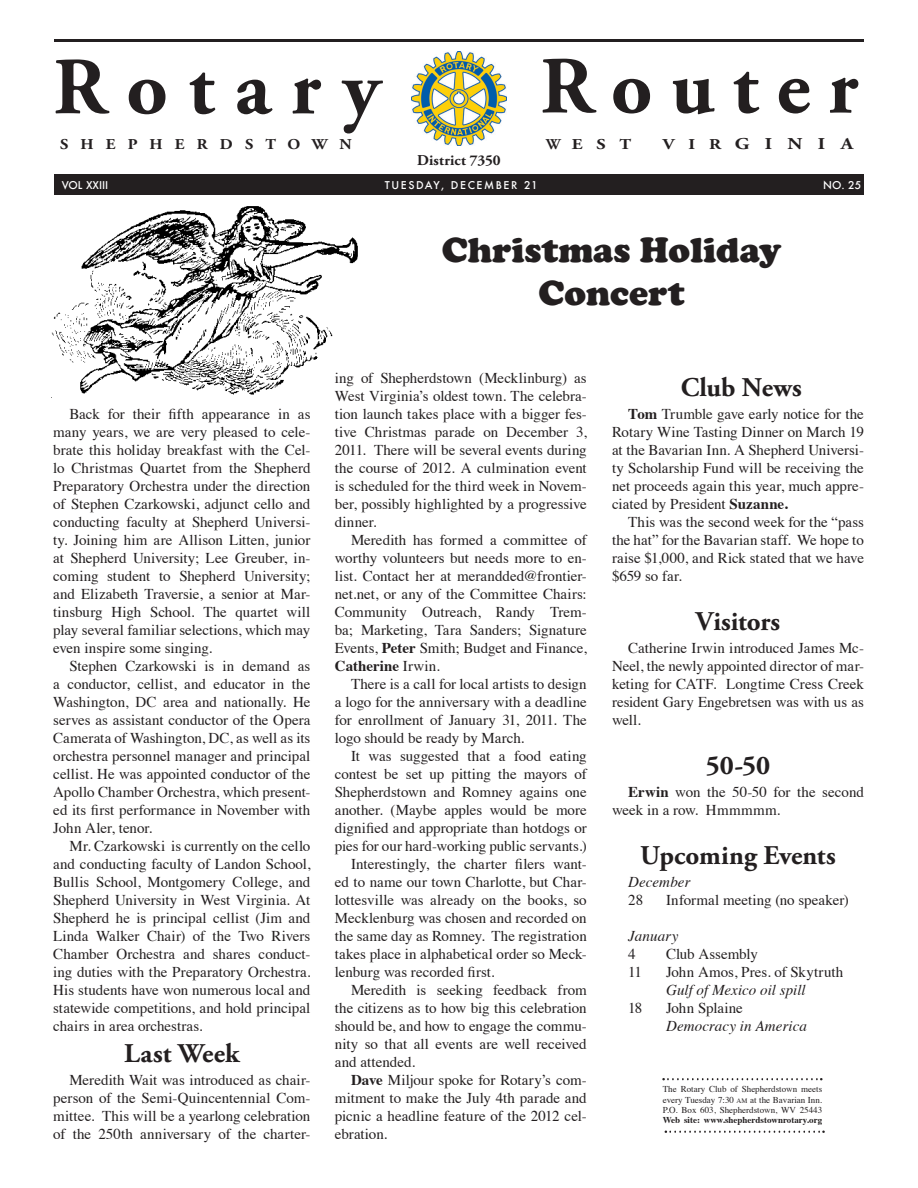
<style>
.page{position:relative;width:918px;height:1188px;background:#fff}
.page>*{position:absolute;margin:0;border:0;box-sizing:border-box;transform-origin:0 0}
.t1{font:700 81px "Adobe Garamond Pro";letter-spacing:.23em;color:#231f20}
.t2{font:900 36px "Cooper";color:#231f20}
.Titles{font:700 27px "Adobe Garamond Pro";color:#231f20}
.t3{font:700 16.5px "Adobe Garamond Pro";letter-spacing:.765em;color:#231f20;scale:1.21 1}
.Rotary_Paragraph_Sty{font:15px/18px "Times";color:#231f20;text-align:justify}
.Rotary_Paragraph_Sty-2{font:italic 15px "Times";letter-spacing:.005em;color:#231f20}
.t4{font:700 15px "Adobe Garamond Pro";letter-spacing:.74em;color:#231f20;scale:1.09 1}
.t5{font:700 15px "Adobe Garamond Pro";letter-spacing:.005em;color:#231f20}
.t6{font:700 15px "Adobe Garamond Pro";letter-spacing:.74em;color:#231f20}
.t7{font:500 10.5px "Futura";letter-spacing:.15em;color:#fff}
.t8{font:500 10.5px "Futura";color:#fff}
.t9{font:500 10.5px "Futura";letter-spacing:.13em;color:#fff}
.t10{font:9px/10.4px "Times";color:#231f20;text-align:justify}
.s1{font-size:15px}
.s2{font-weight:700}
.s3{font-size:6.75px}
</style>
<div class="page">
<hr style="left:54px;top:39px;width:810px;height:3px;background:#231f20">
<div style="left:54px;top:174px;width:810px;height:20px;background:#231f20"></div>
<img style="left:412px;top:51px;width:94px;height:95px">
<svg style="left:663px;top:1078px;width:159px;height:2px"></svg>
<svg style="left:665px;top:1131px;width:159px;height:2px"></svg>
<img style="left:51px;top:206px;width:307px;height:192px">
<p class="t1" style="left:53px;top:40px;width:329px">Rotary</p>
<p class="t1" style="left:540px;top:40px;width:320px">Router</p>
<p class="t4" style="left:60px;top:136px;width:269px">SHEPHERDSTOWN</p>
<p class="t6" style="left:546px;top:136px;width:87px">WEST</p>
<p class="t3" style="left:663px;top:134px;width:159px"><span class="s1">VIR</span>GINIA</p>
<p class="t8" style="left:62px;top:178px;width:48px">VOL XXIII</p>
<p class="t7" style="left:385px;top:178px;width:154px">TUESDAY, DECEMBER 21</p>
<p class="t9" style="left:823px;top:178px;width:40px">NO. 25</p>
<p class="t5" style="left:417px;top:151px;width:85px">District 7350</p>
<p class="t2" style="left:442px;top:228px;width:341px">Christmas Holiday</p>
<p class="t2" style="left:539px;top:272px;width:148px">Concert</p>
<p class="Rotary_Paragraph_Sty" style="left:335px;top:367px;width:253px">ing of Shepherdstown (Mecklinburg) as West Virginia’s oldest town. The celebra&shy;tion launch takes place with a bigger fes&shy;tive Christmas parade on December 3, 2011. There will be several events during the course of 2012. A culmination event is scheduled for the third week in Novem&shy;ber, possibly highlighted by a progressive dinner.</p>
<p class="Rotary_Paragraph_Sty" style="left:335px;top:529px;width:254px;text-indent:16px">Meredith has formed a committee of worthy volunteers but needs more to en&shy;list. Contact her at merandded@frontier&shy;net.net, or any of the Committee Chairs:<br>Community Outreach, Randy Trem&shy;ba; Marketing, Tara Sanders; Signature Events, <span class="s2">Peter</span> Smith; Budget and Finance, <span class="s2">Catherine</span> Irwin.</p>
<p class="Rotary_Paragraph_Sty" style="left:335px;top:673px;width:254px;text-indent:16px">There is a call for local artists to design a logo for the anniversary with a deadline for enrollment of January 31, 2011. The logo should be ready by March.</p>
<p class="Rotary_Paragraph_Sty" style="left:335px;top:745px;width:254px;text-indent:16px">It was suggested that a food eating contest be set up pitting the mayors of Shepherdstown and Romney agains one another. (Maybe apples would be more dignified and appropriate than hotdogs or pies for our hard-working public servants.)</p>
<p class="Rotary_Paragraph_Sty" style="left:335px;top:853px;width:254px;text-indent:16px">Interestingly, the charter filers want&shy;ed to name our town Charlotte, but Char&shy;lottesville was already on the books, so Mecklenburg was chosen and recorded on the same day as Romney. The registration takes place in alphabetical order so Meck&shy;lenburg was recorded first.</p>
<p class="Rotary_Paragraph_Sty" style="left:335px;top:979px;width:253px;text-indent:16px">Meredith is seeking feedback from the citizens as to how big this celebration should be, and how to engage the commu&shy;nity so that all events are well received and attended.</p>
<p class="Rotary_Paragraph_Sty" style="left:335px;top:1069px;width:253px;text-indent:16px"><span class="s2">Dave</span> Miljour spoke for Rotary’s com&shy;mitment to make the July 4th parade and picnic a headline feature of the 2012 cel&shy;ebration.</p>
<p class="Titles" style="left:681px;top:372px;width:123px">Club News</p>
<p class="Rotary_Paragraph_Sty" style="left:612px;top:404px;width:253px;text-indent:16px"><span class="s2">Tom</span> Trumble gave early notice for the Rotary Wine Tasting Dinner on March 19 at the Bavarian Inn. A Shepherd Universi&shy;ty Scholarship Fund will be receiving the net proceeds again this year, much appre&shy;ciated by President <span class="s2">Suzanne.</span></p>
<p class="Rotary_Paragraph_Sty" style="left:612px;top:512px;width:253px;text-indent:16px">This was the second week for the “pass the hat” for the Bavarian staff. We hope to raise $1,000, and Rick stated that we have $659 so far.</p>
<p class="Titles" style="left:696px;top:606px;width:86px">Visitors</p>
<p class="Rotary_Paragraph_Sty" style="left:612px;top:638px;width:254px;text-indent:16px">Catherine Irwin introduced James Mc-Neel, the newly appointed director of mar&shy;keting for CATF. Longtime Cress Creek resident Gary Engebretsen was with us as well.</p>
<p class="Titles" style="left:706px;top:750px;width:66px">50-50</p>
<p class="Rotary_Paragraph_Sty" style="left:612px;top:782px;width:253px;text-indent:16px"><span class="s2">Erwin</span> won the 50-50 for the second week in a row. Hmmmmm.</p>
<p class="Titles" style="left:640px;top:840px;width:197px">Upcoming Events</p>
<p class="Rotary_Paragraph_Sty-2" style="left:628px;top:869px;width:64px">December</p>
<p class="Rotary_Paragraph_Sty" style="left:628px;top:890px;width:17px">28</p>
<p class="Rotary_Paragraph_Sty" style="left:666px;top:890px;width:184px">Informal meeting (no speaker)</p>
<p class="Rotary_Paragraph_Sty-2" style="left:628px;top:923px;width:52px">January</p>
<p class="Rotary_Paragraph_Sty" style="left:628px;top:944px;width:9px">4</p>
<p class="Rotary_Paragraph_Sty" style="left:666px;top:944px;width:93px">Club Assembly</p>
<p class="Rotary_Paragraph_Sty" style="left:628px;top:962px;width:15px">11</p>
<p class="Rotary_Paragraph_Sty" style="left:666px;top:962px;width:179px">John Amos, Pres. of Skytruth</p>
<p class="Rotary_Paragraph_Sty-2" style="left:666px;top:977px;width:141px">Gulf of Mexico oil spill</p>
<p class="Rotary_Paragraph_Sty" style="left:628px;top:998px;width:16px">18</p>
<p class="Rotary_Paragraph_Sty" style="left:666px;top:998px;width:78px">John Splaine</p>
<p class="Rotary_Paragraph_Sty-2" style="left:666px;top:1013px;width:143px">Democracy in America</p>
<p class="Rotary_Paragraph_Sty" style="left:53px;top:403px;width:259px;text-indent:16px">Back for their fifth appearance in as many years, we are very pleased to cele&shy;brate this holiday breakfast with the Cel&shy;lo Christmas Quartet from the Shepherd Preparatory Orchestra under the direction of Stephen Czarkowski, adjunct cello and conducting faculty at Shepherd Universi&shy;ty. Joining him are Allison Litten, junior at Shepherd University; Lee Greuber, in&shy;coming student to Shepherd University; and Elizabeth Traversie, a senior at Mar&shy;tinsburg High School. The quartet will play several familiar selections, which may even inspire some singing.</p>
<p class="Rotary_Paragraph_Sty" style="left:53px;top:655px;width:259px;text-indent:16px">Stephen Czarkowski is in demand as a conductor, cellist, and educator in the Washington, DC area and nationally. He serves as assistant conductor of the Opera Camerata of Washington, DC, as well as its orchestra personnel manager and principal cellist. He was appointed conductor of the Apollo Chamber Orchestra, which present&shy;ed its first performance in November with John Aler, tenor.</p>
<p class="Rotary_Paragraph_Sty" style="left:53px;top:835px;width:259px;text-indent:16px">Mr. Czarkowski is currently on the cello and conducting faculty of Landon School, Bullis School, Montgomery College, and Shepherd University in West Virginia. At Shepherd he is principal cellist (Jim and Linda Walker Chair) of the Two Rivers Chamber Orchestra and shares conduct&shy;ing duties with the Preparatory Orchestra.<br>His students have won numerous local and statewide competitions, and hold principal chairs in area orchestras.</p>
<p class="Titles" style="left:124px;top:1038px;width:117px">Last Week</p>
<p class="Rotary_Paragraph_Sty" style="left:53px;top:1070px;width:259px;text-indent:16px">Meredith Wait was introduced as chair&shy;person of the Semi-Quincentennial Com&shy;mittee. This will be a yearlong celebration of the 250th anniversary of the charter-</p>
<p class="t10" style="left:663px;top:1083px;width:161px">The Rotary Club of Shepherdstown meets every Tuesday 7:30 <span class="s3">am</span> at the Bavarian Inn.<br>P.O. Box 603, Shepherdstown, WV 25443<br><span class="s2">Web site: www.shepherdstownrotary.org</span></p>
</div>
